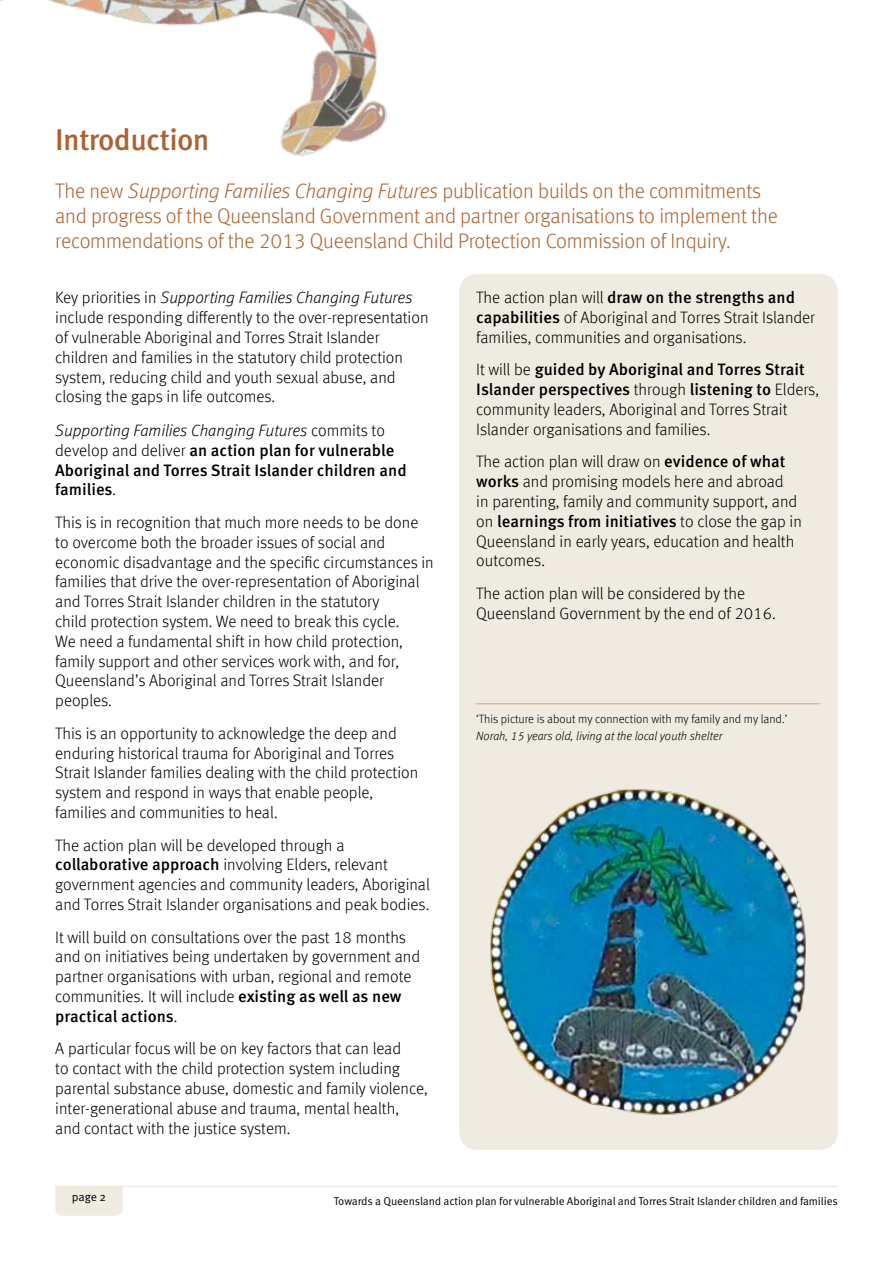
<style>
.page{position:relative;width:893px;height:1263px;background:#fff}
.page>*{position:absolute;margin:0;border:0;box-sizing:border-box;transform-origin:0 0}
.t1{font:500 30px "Meta OT";letter-spacing:-.02em;color:#ac6331}
.t2{font:300 21px/25.5px "Meta Offc";letter-spacing:-.01em;color:#ac6331}
.t3{font:300 16.5px/19.8px "Meta Offc";color:#000}
.t4{font:500 16.5px/19.8px "Meta OT";color:#000}
.t5{font:italic 300 16.5px "Meta Offc";color:#000}
.t6{font:300 12px "Meta Offc";color:#000}
.t7{font:italic 300 12px "Meta Offc";color:#000}
.t8{font:12px "Meta OT Norm";color:#000}
.t9{font:11.25px "Meta OT Norm";letter-spacing:-.01em;color:#000}
.s1{font-style:italic}
.s2{font-style:normal}
.s3{font-family:"Meta Offc";font-weight:300}
.s4{font-family:"Meta OT";font-weight:500}
</style>
<div class="page">
<hr style="left:55px;top:1186px;width:783px;height:1px;background:#efebe1">
<div style="left:55px;top:1187px;width:68px;height:29px;background:#efebe1"></div>
<img style="left:0;top:0;width:387px;height:156px">
<div style="left:459px;top:274px;width:379px;height:876px;background:#efebe1;border-radius:18px"></div>
<img style="left:490px;top:789px;width:316px;height:326px">
<hr style="left:476px;top:703px;width:344px;height:1px;background:#d0a484">
<h1 class="t1" style="left:55px;top:121px;width:156px">Introduction</h1>
<p class="t2" style="left:55px;top:178px;width:724px">The new <span class="s1">Supporting Families Changing Futures</span> publication builds on the commitments and progress of the Queensland Government and partner organisations to implement the recommendations of the 2013 Queensland Child Protection Commission of Inquiry.</p>
<p class="t3" style="left:55px;top:288px;width:375px">Key priorities in <span class="s1">Supporting Families Changing Futures </span>include responding differently to the over-representation of vulnerable Aboriginal and Torres Strait Islander children and families in the statutory child protection system, reducing child and youth sexual abuse, and closing the gaps in life outcomes.</p>
<p class="t5" style="left:55px;top:421px;width:331px">Supporting Families Changing Futures <span class="s2">commits to</span></p>
<p class="t4" style="left:55px;top:440px;width:353px"><span class="s3">develop and deliver</span> an action plan for vulnerable<br>Aboriginal and Torres Strait Islander children and families<span class="s3">.</span></p>
<p class="t3" style="left:55px;top:513px;width:380px">This is in recognition that much more needs to be done to overcome both the broader issues of social and economic disadvantage and the specific circumstances in families that drive the over-representation of Aboriginal and Torres Strait Islander children in the statutory<br>child protection system. We need to break this cycle.<br>We need a fundamental shift in how child protection, family support and other services work with, and for, Queensland’s Aboriginal and Torres Strait Islander peoples.</p>
<p class="t3" style="left:55px;top:724px;width:365px">This is an opportunity to acknowledge the deep and enduring historical trauma for Aboriginal and Torres Strait Islander families dealing with the child protection system and respond in ways that enable people, families and communities to heal.</p>
<p class="t3" style="left:55px;top:835px;width:376px">The action plan will be developed through a <span class="s4">collaborative approach</span> involving Elders, relevant government agencies and community leaders, Aboriginal and Torres Strait Islander organisations and peak bodies.</p>
<p class="t3" style="left:55px;top:927px;width:366px">It will build on consultations over the past 18 months and on initiatives being undertaken by government and partner organisations with urban, regional and remote communities. It will include <span class="s4">existing as well as new</span></p>
<p class="t4" style="left:55px;top:1006px;width:124px">practical actions<span class="s3">.</span></p>
<p class="t3" style="left:55px;top:1039px;width:374px">A particular focus will be on key factors that can lead<br>to contact with the child protection system including parental substance abuse, domestic and family violence, inter-generational abuse and trauma, mental health, and contact with the justice system.</p>
<p class="t4" style="left:476px;top:288px;width:320px"><span class="s3">The action plan will</span> draw on the strengths and</p>
<p class="t3" style="left:476px;top:308px;width:340px"><span class="s4">capabilities</span> of Aboriginal and Torres Strait Islander families, communities and organisations.</p>
<p class="t4" style="left:476px;top:360px;width:344px"><span class="s3">It will be</span> guided by Aboriginal and Torres Strait<br>Islander perspectives <span class="s3">through</span> listening to <span class="s3">Elders,</span></p>
<p class="t3" style="left:476px;top:400px;width:313px">community leaders, Aboriginal and Torres Strait<br>Islander organisations and families.</p>
<p class="t3" style="left:476px;top:452px;width:323px">The action plan will draw on <span class="s4">evidence of what works</span> and promising models here and abroad in parenting, family and community support, and</p>
<p class="t4" style="left:476px;top:511px;width:327px"><span class="s3">on</span> learnings from initiatives <span class="s3">to close the gap in</span></p>
<p class="t3" style="left:476px;top:531px;width:320px">Queensland in early years, education and health outcomes.</p>
<p class="t3" style="left:476px;top:584px;width:301px">The action plan will be considered by the<br>Queensland Government by the end of 2016.</p>
<p class="t6" style="left:476px;top:712px;width:312px">‘This picture is about my connection with my family and my land.’</p>
<p class="t7" style="left:476px;top:729px;width:248px">Norah, 15 years old, living at the local youth shelter</p>
<p class="t8" style="left:72px;top:1189px;width:36px">page 2</p>
<p class="t9" style="left:334px;top:1194px;width:505px">Towards a Queensland action plan for vulnerable Aboriginal and Torres Strait Islander children and families</p>
</div>
